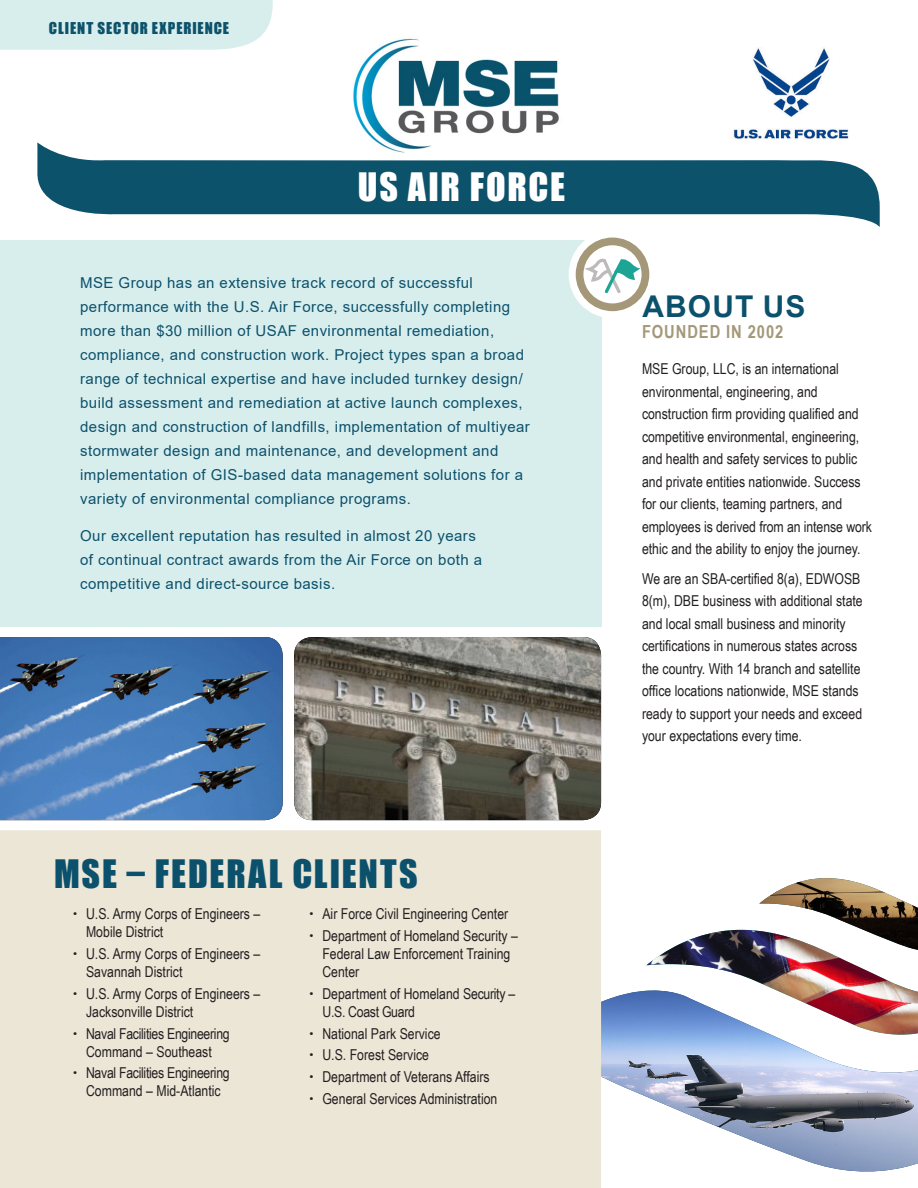
<style>
.page{position:relative;width:918px;height:1188px;background:#fff}
.page>*{position:absolute;margin:0;border:0;box-sizing:border-box;transform-origin:0 0}
.t1{font:36px "Impact";letter-spacing:.05em;color:#0c516c}
.t2{font:36px "Impact";letter-spacing:.045em;color:#fff}
.t3{font:700 30px "Arial";letter-spacing:.035em;color:#0c516c}
.t4{font:700 18px "Arial Narrow";letter-spacing:.05em;color:#a49879}
.Normal_Text_Paragrap{font:15px/22.5px "Arial Narrow";color:#231f20}
.Lead_in_Paragraph_St{font:15px/24px "Arial";letter-spacing:.03em;color:#0c516c}
.Normal_Text_Paragrap-2{font:15px/18px "Arial Narrow";letter-spacing:-.02em;color:#231f20}
.t5{font:15px "Impact";letter-spacing:.065em;color:#0d526b}
</style>
<div class="page">
<img style="left:353px;top:38px;width:206px;height:104px">
<img style="left:601px;top:991px;width:317px;height:181px">
<svg style="left:646px;top:929px;width:272px;height:130px"></svg>
<img style="left:647px;top:930px;width:271px;height:107px">
<svg style="left:759px;top:950px;width:159px;height:17px"></svg>
<img style="left:759px;top:878px;width:159px;height:72px">
<div style="left:0;top:240px;width:601px;height:386px;background:#d8eeed"></div>
<div style="left:0;top:830px;width:601px;height:358px;background:#ece6d7"></div>
<div style="left:569px;top:231px;width:87px;height:87px;border:21px solid #fff;border-radius:50%"></div>
<svg style="left:573px;top:235px;width:79px;height:78px"></svg>
<img style="left:0;top:637px;width:283px;height:183px">
<img style="left:294px;top:637px;width:307px;height:183px">
<svg style="left:37px;top:142px;width:843px;height:85px;fill:#0d526b"></svg>
<div style="left:0;top:0;width:273px;height:50px;background:#d8eeed"></div>
<img style="left:734px;top:48px;width:115px;height:92px">
<p class="t5" style="left:49px;top:16px;width:182px">CLIENT SECTOR EXPERIENCE</p>
<p class="t2" style="left:358px;top:159px;width:209px">US AIR FORCE</p>
<p class="Lead_in_Paragraph_St" style="left:80px;top:271px;width:451px">MSE Group has an extensive track record of successful performance with the U.S. Air Force, successfully completing more than $30 million of USAF environmental remediation, compliance, and construction work. Project types span a broad range of technical expertise and have included turnkey design/ build assessment and remediation at active launch complexes, design and construction of landfills, implementation of multiyear stormwater design and maintenance, and development and implementation of GIS-based data management solutions for a variety of environmental compliance programs.</p>
<p class="Lead_in_Paragraph_St" style="left:80px;top:524px;width:404px">Our excellent reputation has resulted in almost 20 years of continual contract awards from the Air Force on both a competitive and direct-source basis.</p>
<p class="t1" style="left:54px;top:846px;width:365px">MSE – FEDERAL CLIENTS</p>
<p class="Normal_Text_Paragrap" style="left:86px;top:904px;width:176px;line-height:18px">U.S. Army Corps of Engineers –<br>Mobile District</p>
<p class="Normal_Text_Paragrap" style="left:86px;top:944px;width:176px;line-height:18px">U.S. Army Corps of Engineers –<br>Savannah District</p>
<p class="Normal_Text_Paragrap" style="left:86px;top:984px;width:176px;line-height:18px">U.S. Army Corps of Engineers –<br>Jacksonville District</p>
<p class="Normal_Text_Paragrap-2" style="left:86px;top:1024px;width:145px">Naval Facilities Engineering<br>Command – Southeast</p>
<p class="Normal_Text_Paragrap-2" style="left:86px;top:1063px;width:145px">Naval Facilities Engineering<br>Command – Mid-Atlantic</p>
<p class="Normal_Text_Paragrap" style="left:322px;top:902px;width:187px">Air Force Civil Engineering Center</p>
<p class="Normal_Text_Paragrap" style="left:322px;top:926px;width:197px;line-height:18px">Department of Homeland Security –<br>Federal Law Enforcement Training<br>Center</p>
<p class="Normal_Text_Paragrap" style="left:322px;top:984px;width:194px;line-height:18px">Department of Homeland Security –<br>U.S. Coast Guard</p>
<p class="Normal_Text_Paragrap" style="left:322px;top:1021px;width:120px">National Park Service</p>
<p class="Normal_Text_Paragrap" style="left:322px;top:1043px;width:108px">U.S. Forest Service</p>
<p class="Normal_Text_Paragrap" style="left:322px;top:1065px;width:169px">Department of Veterans Affairs</p>
<p class="Normal_Text_Paragrap" style="left:322px;top:1087px;width:177px">General Services Administration</p>
<p class="t3" style="left:643px;top:285px;width:164px">ABOUT US</p>
<p class="t4" style="left:642px;top:318px;width:143px">FOUNDED IN 2002</p>
<p class="Normal_Text_Paragrap" style="left:642px;top:357px;width:232px">MSE Group, LLC, is an international environmental, engineering, and construction firm providing qualified and competitive environmental, engineering, and health and safety services to public and private entities nationwide. Success for our clients, teaming partners, and employees is derived from an intense work ethic and the ability to enjoy the journey.</p>
<p class="Normal_Text_Paragrap" style="left:642px;top:566px;width:222px">We are an SBA-certified 8(a), EDWOSB 8(m), DBE business with additional state and local small business and minority certifications in numerous states across the country. With 14 branch and satellite office locations nationwide, MSE stands ready to support your needs and exceed your expectations every time.</p>
</div>
